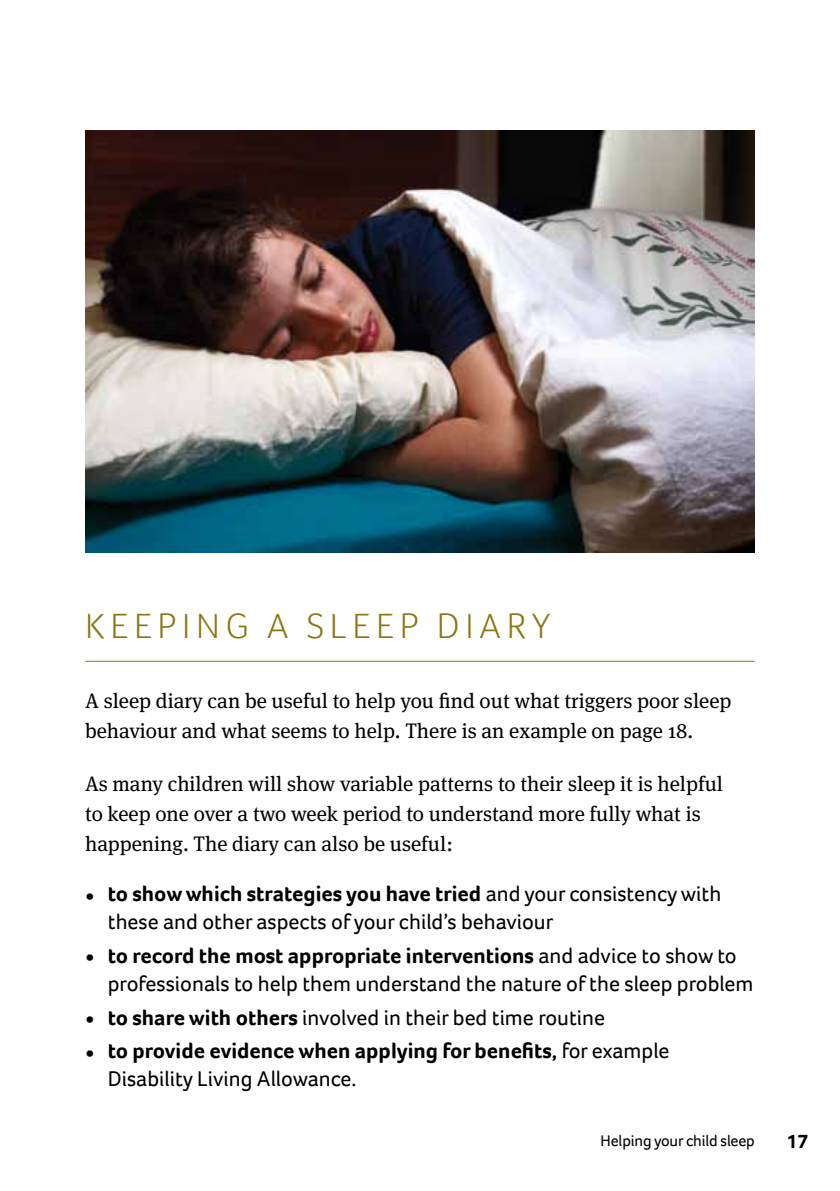
<style>
.page{position:relative;width:840px;height:1191px;background:#fff}
.page>*{position:absolute;margin:0;border:0;box-sizing:border-box;transform-origin:0 0}
.t1{font:300 36px "Foco";letter-spacing:.16em;color:#897816}
.t2{font:22px/28px "Foco";color:#000}
.t3{font:700 22px/28px "Foco";color:#000}
.t4{font:21px/30px "Meta Serif OT";color:#000}
.t5{font:700 20px "Foco";color:#000}
.t6{font:16px "Foco";letter-spacing:-.01em;color:#000}
.s1{font-weight:700;font-size:24px}
.s2{font-weight:700}
.s3{font-size:24px}
.s4{font-weight:400}
</style>
<div class="page">
<hr style="left:85px;top:661px;width:669px;height:1px;background:#897816">
<img style="left:85px;top:130px;width:669px;height:423px">
<h1 class="t1" style="left:85px;top:602px;width:466px">KEEPING A SLEEP DIARY</h1>
<p class="t4" style="left:85px;top:685px;width:647px">A sleep diary can be useful to help you find out what triggers poor sleep behaviour and what seems to help. There is an example on page 18.</p>
<p class="t4" style="left:85px;top:768px;width:639px">As many children will show variable patterns to their sleep it is helpful to keep one over a two week period to understand more fully what is happening. The diary can also be useful:</p>
<p class="t2" style="left:108px;top:879px;width:614px;text-indent:-23px"><span class="s1">•</span> <span class="s2">to show which strategies you have tried</span> and your consistency with these and other aspects of your child’s behaviour</p>
<p class="t2" style="left:108px;top:941px;width:646px;text-indent:-23px"><span class="s1">•</span> <span class="s2">to record the most appropriate interventions</span> and advice to show to professionals to help them understand the nature of the sleep problem</p>
<p class="t2" style="left:85px;top:1003px;width:521px"><span class="s1">•</span> <span class="s2">to share with others</span> involved in their bed time routine</p>
<p class="t3" style="left:108px;top:1036px;width:562px;text-indent:-23px"><span class="s3">•</span> to provide evidence when applying for benefits, <span class="s4">for example<br>Disability Living Allowance.</span></p>
<p class="t6" style="left:600px;top:1129px;width:156px">Helping your child sleep</p>
<p class="t5" style="left:786px;top:1128px;width:23px">17</p>
</div>
